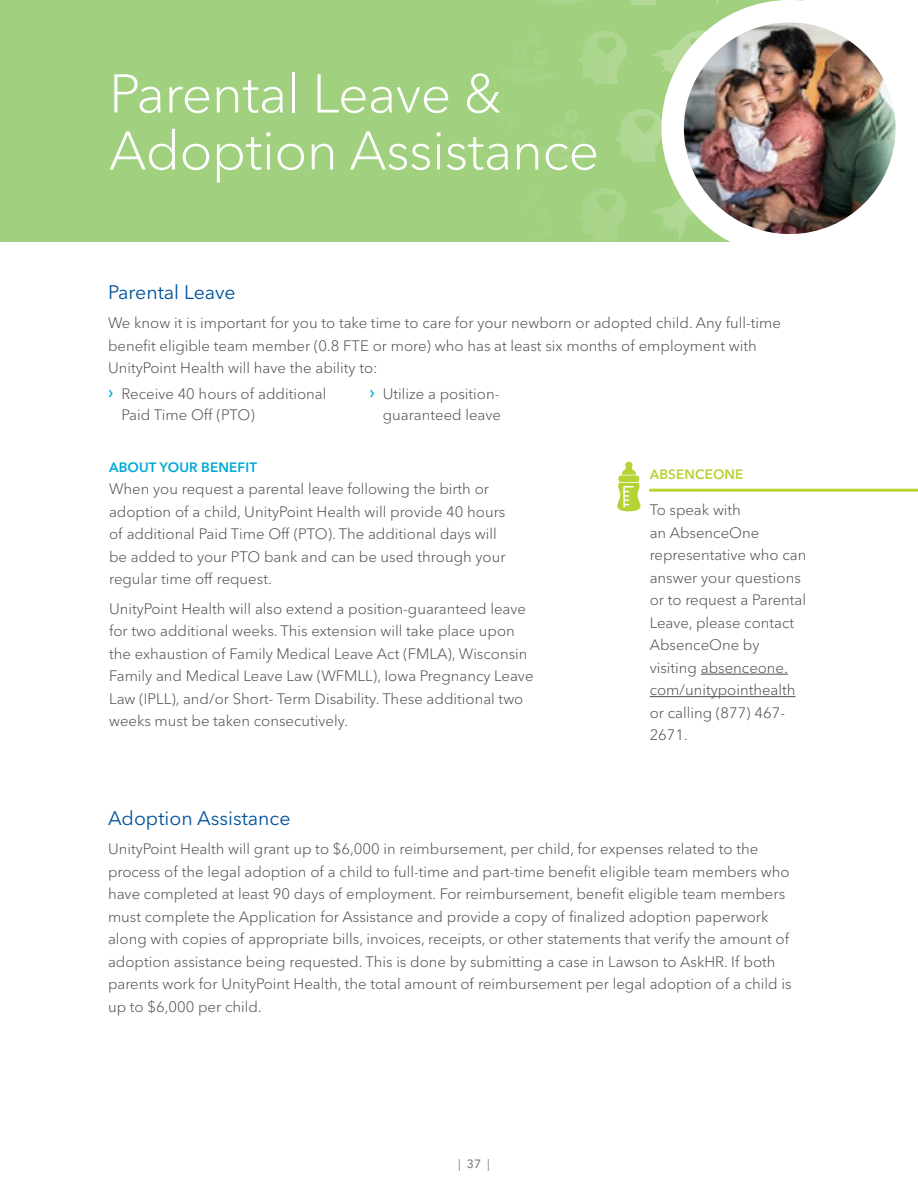
<style>
.page{position:relative;width:918px;height:1188px;background:#fff}
.page>*{position:absolute;margin:0;border:0;box-sizing:border-box;transform-origin:0 0}
.t1{font:300 54px/57px "Avenir Next LT Pro";letter-spacing:-.01em;color:#fff}
.t2{font:19.5px "Avenir Next LT Pro";color:#00529c}
.t3{font:300 15px/22.5px "Avenir Next LT Pro";color:#4d4d4f}
.t4{font:600 13.5px "Avenir Next LT Pro";letter-spacing:.01em;color:#00a9d5}
.t5{font:600 13.5px "Avenir Next LT Pro";letter-spacing:.01em;color:#b5d334}
.t6{font:12px "Avenir Next LT Pro";color:#797d83}
.s1{font-weight:500;font-size:18px;color:#00a9d5}
.s2{font-weight:500}
</style>
<div class="page">
<div style="left:0;top:0;width:803px;height:241px;background:#a1d07e"></div>
<svg style="left:549px;top:0;width:254px;height:241px"></svg>
<div style="left:661px;top:0;width:257px;height:257px;background:#fff;border-radius:50%"></div>
<img style="left:684px;top:22px;width:212px;height:212px;border-radius:106px">
<hr style="left:650px;top:489px;width:268px;height:3px;background:#b5d334">
<svg style="left:617px;top:461px;width:24px;height:50px"></svg>
<hr style="left:701px;top:674px;width:87px;height:1px;background:#4d4d4f">
<hr style="left:650px;top:696px;width:145px;height:1px;background:#4d4d4f">
<h1 class="t1" style="left:109px;top:65px;width:492px">Parental Leave &amp;<br>Adoption Assistance</h1>
<h2 class="t2" style="left:108px;top:280px;width:129px">Parental Leave</h2>
<p class="t3" style="left:108px;top:312px;width:674px">We know it is important for you to take time to care for your newborn or adopted child. Any full-time benefit eligible team member (0.8 FTE or more) who has at least six months of employment with<br>UnityPoint Health will have the ability to:</p>
<p class="t3" style="left:121px;top:384px;width:207px;line-height:21px;text-indent:-13px"><span class="s1">›</span> Receive 40 hours of additional<br>Paid Time Off (PTO)</p>
<p class="t3" style="left:369px;top:384px;width:133px;line-height:21px;text-align:right"><span class="s1">›</span> Utilize a position&shy;guaranteed leave</p>
<p class="t4" style="left:109px;top:459px;width:149px">ABOUT YOUR BENEFIT</p>
<p class="t3" style="left:109px;top:478px;width:398px">When you request a parental leave following the birth or adoption of a child, UnityPoint Health will provide 40 hours of additional Paid Time Off (PTO). The additional days will be added to your PTO bank and can be used through your regular time off request.</p>
<p class="t3" style="left:109px;top:597px;width:426px">UnityPoint Health will also extend a position-guaranteed leave for two additional weeks. This extension will take place upon the exhaustion of Family Medical Leave Act (FMLA), Wisconsin Family and Medical Leave Law (WFMLL), Iowa Pregnancy Leave Law (IPLL), and/or Short- Term Disability. These additional two weeks must be taken consecutively.</p>
<p class="t5" style="left:650px;top:466px;width:95px">ABSENCEONE</p>
<p class="t3" style="left:650px;top:499px;width:158px">To speak with<br>an AbsenceOne representative who can answer your questions or to request a Parental<br>Leave, please contact<br>AbsenceOne by visiting absenceone. com/unitypointhealth or calling (877) 467-<br>2671.</p>
<h2 class="t2" style="left:108px;top:806px;width:184px">Adoption Assistance</h2>
<p class="t3" style="left:108px;top:838px;width:685px">UnityPoint Health will grant up to $6,000 in reimbursement, per child, for expenses related to the process of the legal adoption of a child to full-time and part-time benefit eligible team members who have completed at least 90 days of employment. For reimbursement, benefit eligible team members must complete the Application for Assistance and provide a copy of finalized adoption paperwork along with copies of appropriate bills, invoices, receipts, or other statements that verify the amount of adoption assistance being requested. This is done by submitting a case in Lawson to AskHR. If both parents work for UnityPoint Health, the total amount of reimbursement per legal adoption of a child is up to $6,000 per child.</p>
<p class="t6" style="left:458px;top:1156px;width:33px">| <span class="s2">37</span> |</p>
</div>
